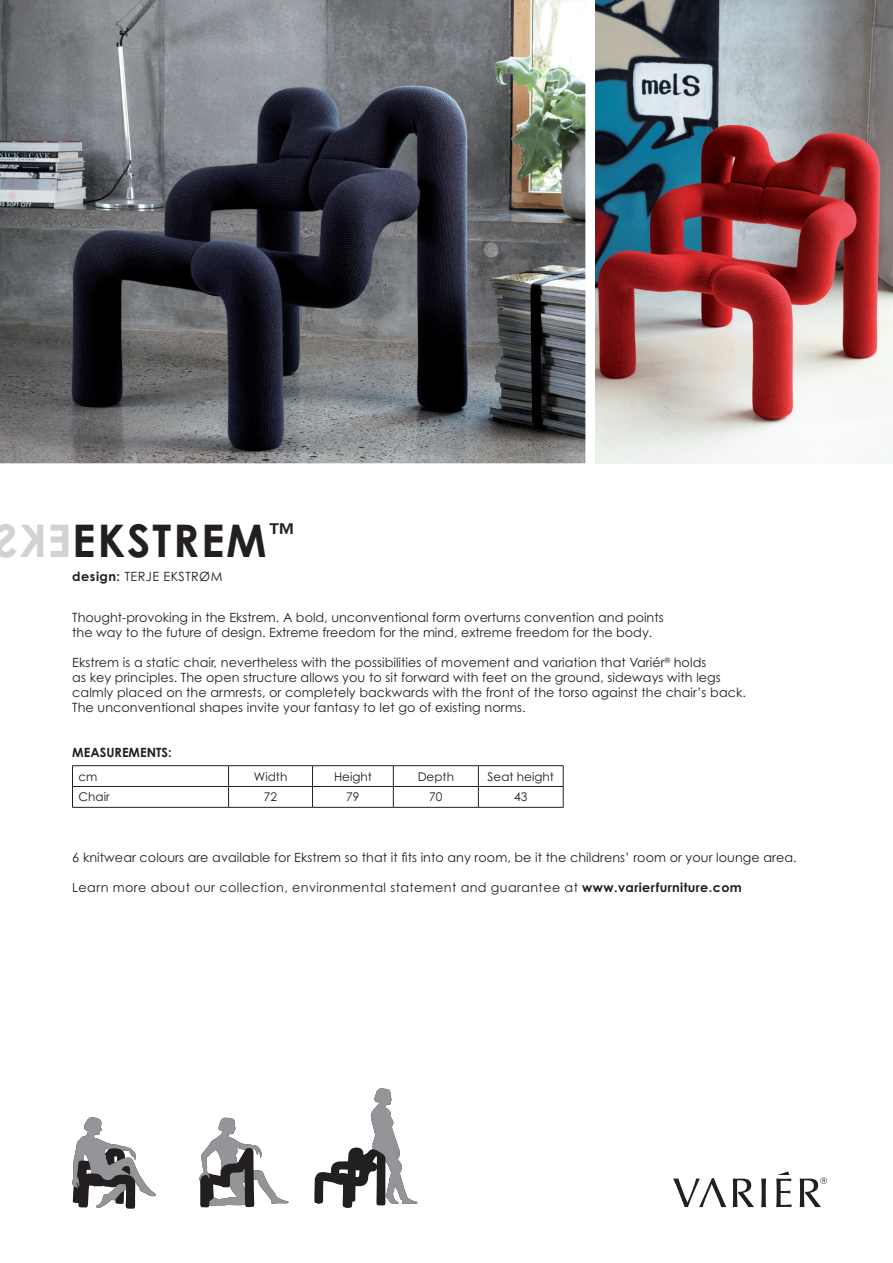
<style>
.page{position:relative;width:893px;height:1263px;background:#fff}
.page>*{position:absolute;margin:0;border:0;box-sizing:border-box;transform-origin:0 0}
.t1{font:700 45px "Century Gothic Std";letter-spacing:.04em;color:#231f20}
.t2{font:12.75px/15px "Century Gothic Std";letter-spacing:.005em;color:#231f20}
.t3{font:12.75px "Century Gothic Std";letter-spacing:.03em;color:#231f20}
.t4{font:700 12.75px "Century Gothic Std";color:#231f20}
.t5{font:12px "Century Gothic Std";color:#231f20}
.s1{font-weight:700}
</style>
<div class="page">
<svg style="left:761px;top:1178px;width:5px;height:29px"></svg>
<svg style="left:733px;top:1178px;width:21px;height:29px"></svg>
<svg style="left:673px;top:1178px;width:53px;height:29px"></svg>
<svg style="left:776px;top:1171px;width:16px;height:36px"></svg>
<svg style="left:800px;top:1177px;width:27px;height:30px"></svg>
<hr style="left:72px;top:765px;width:157px;height:1px;background:#231f20">
<hr style="left:229px;top:765px;width:84px;height:1px;background:#231f20">
<hr style="left:313px;top:765px;width:80px;height:1px;background:#231f20">
<hr style="left:393px;top:765px;width:85px;height:1px;background:#231f20">
<hr style="left:478px;top:765px;width:85px;height:1px;background:#231f20">
<hr style="left:72px;top:786px;width:157px;height:1px;background:#231f20">
<svg style="left:72px;top:766px;width:1px;height:41px"></svg>
<hr style="left:229px;top:786px;width:84px;height:1px;background:#231f20">
<svg style="left:228px;top:766px;width:1px;height:41px"></svg>
<hr style="left:313px;top:786px;width:80px;height:1px;background:#231f20">
<svg style="left:312px;top:766px;width:1px;height:41px"></svg>
<hr style="left:393px;top:786px;width:85px;height:1px;background:#231f20">
<svg style="left:393px;top:766px;width:1px;height:41px"></svg>
<hr style="left:478px;top:786px;width:85px;height:1px;background:#231f20">
<svg style="left:478px;top:766px;width:1px;height:41px"></svg>
<svg style="left:563px;top:766px;width:1px;height:41px"></svg>
<hr style="left:72px;top:807px;width:157px;height:1px;background:#231f20">
<hr style="left:229px;top:807px;width:84px;height:1px;background:#231f20">
<hr style="left:313px;top:807px;width:80px;height:1px;background:#231f20">
<hr style="left:393px;top:807px;width:85px;height:1px;background:#231f20">
<hr style="left:478px;top:807px;width:85px;height:1px;background:#231f20">
<img style="left:0;top:0;width:585px;height:463px">
<img style="left:595px;top:0;width:298px;height:463px">
<svg style="left:314px;top:1088px;width:104px;height:120px"></svg>
<svg style="left:199px;top:1117px;width:90px;height:90px"></svg>
<svg style="left:72px;top:1117px;width:84px;height:92px"></svg>
<h1 class="t1" style="left:72px;top:513px;width:224px">ekstrem<sup>™</sup></h1>
<p class="t2" style="left:72px;top:569px;width:152px"><span class="s1">design:</span> terje ekstrøm</p>
<p class="t2" style="left:72px;top:609px;width:593px">Thought-provoking in the Ekstrem. A bold, unconventional form overturns convention and points the way to the future of design. Extreme freedom for the mind, extreme freedom for the body.</p>
<p class="t2" style="left:72px;top:654px;width:675px">Ekstrem is a static chair, nevertheless with the possibilities of movement and variation that Variér<sup>®</sup> holds<br>as key principles. The open structure allows you to sit forward with feet on the ground, sideways with legs calmly placed on the armrests, or completely backwards with the front of the torso against the chair’s back.<br>The unconventional shapes invite your fantasy to let go of existing norms.</p>
<p class="t4" style="left:72px;top:744px;width:101px">Measurements:</p>
<p class="t5" style="left:79px;top:769px;width:21px">cm</p>
<p class="t5" style="left:254px;top:769px;width:35px">Width</p>
<p class="t5" style="left:334px;top:769px;width:39px">Height</p>
<p class="t5" style="left:418px;top:769px;width:38px">Depth</p>
<p class="t5" style="left:488px;top:769px;width:68px">Seat height</p>
<p class="t5" style="left:79px;top:790px;width:33px">Chair</p>
<p class="t5" style="left:264px;top:790px;width:15px">72</p>
<p class="t5" style="left:346px;top:790px;width:15px">79</p>
<p class="t5" style="left:429px;top:790px;width:15px">70</p>
<p class="t5" style="left:514px;top:790px;width:15px">43</p>
<p class="t2" style="left:72px;top:849px;width:726px">6 knitwear colours are available for Ekstrem so that it fits into any room, be it the childrens’ room or your lounge area.</p>
<p class="t3" style="left:72px;top:879px;width:671px">Learn more about our collection, environmental statement and guarantee at <span class="s1">www.varierfurniture.com</span></p>
</div>
